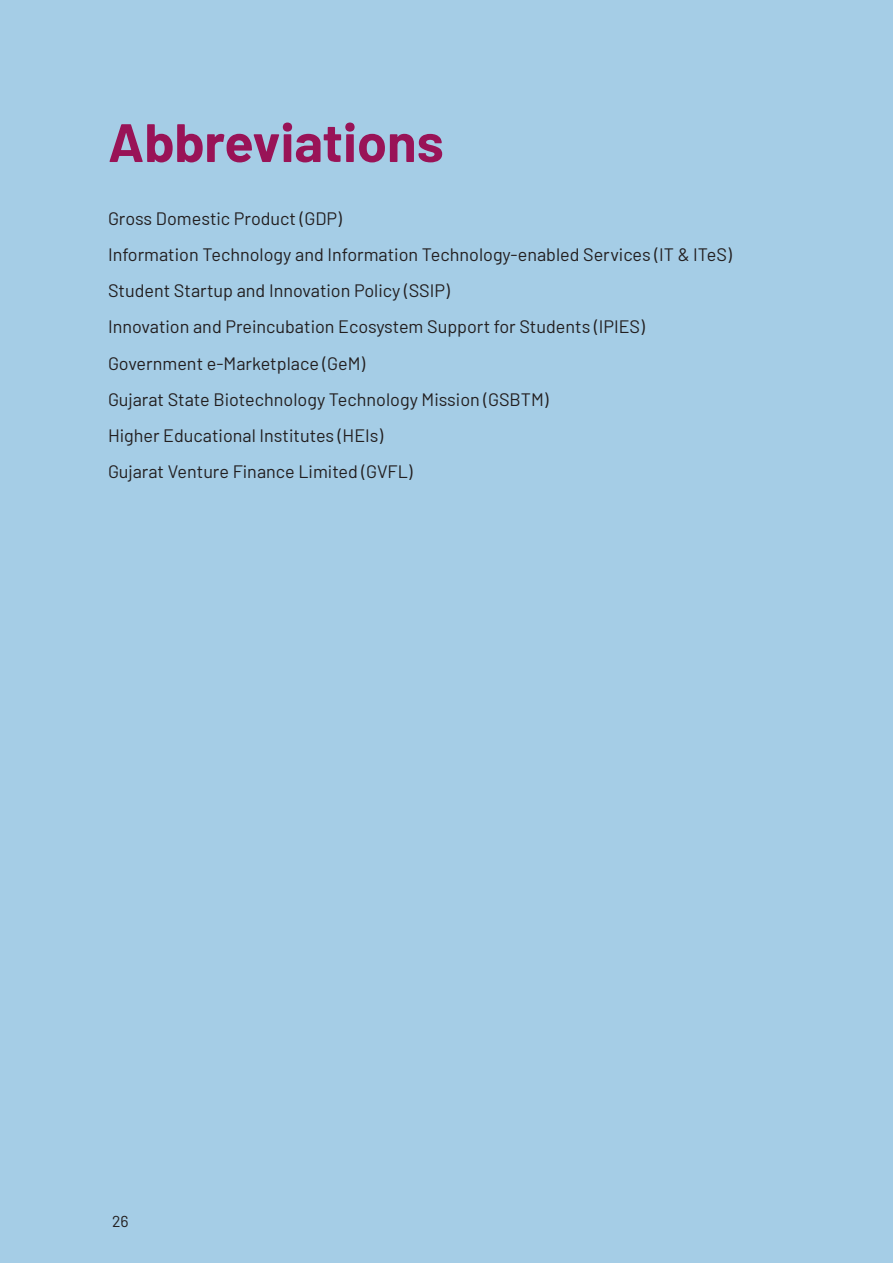
<style>
.page{position:relative;width:893px;height:1263px;background:#a5cde6}
.page>*{position:absolute;margin:0;border:0;box-sizing:border-box;transform-origin:0 0}
.main_head{font:700 54px "Barlow";color:#991357}
.Indent-1{font:18px "Barlow";color:#231f20}
.t1{font:15.75px "Barlow";color:#231f20}
</style>
<div class="page">
<p class="main_head" style="left:108px;top:109px;width:337px">Abbreviations</p>
<p class="Indent-1" style="left:108px;top:207px;width:235px">Gross Domestic Product (GDP)</p>
<p class="Indent-1" style="left:108px;top:243px;width:625px">Information Technology and Information Technology-enabled Services (IT &amp; ITeS)</p>
<p class="Indent-1" style="left:108px;top:279px;width:343px">Student Startup and Innovation Policy (SSIP)</p>
<p class="Indent-1" style="left:108px;top:316px;width:538px">Innovation and Preincubation Ecosystem Support for Students (IPIES)</p>
<p class="Indent-1" style="left:108px;top:352px;width:259px">Government e-Marketplace (GeM)</p>
<p class="Indent-1" style="left:108px;top:388px;width:442px">Gujarat State Biotechnology Technology Mission (GSBTM)</p>
<p class="Indent-1" style="left:108px;top:424px;width:277px">Higher Educational Institutes (HEIs)</p>
<p class="Indent-1" style="left:108px;top:461px;width:306px">Gujarat Venture Finance Limited (GVFL)</p>
<p class="t1" style="left:112px;top:1212px;width:18px">26</p>
</div>
